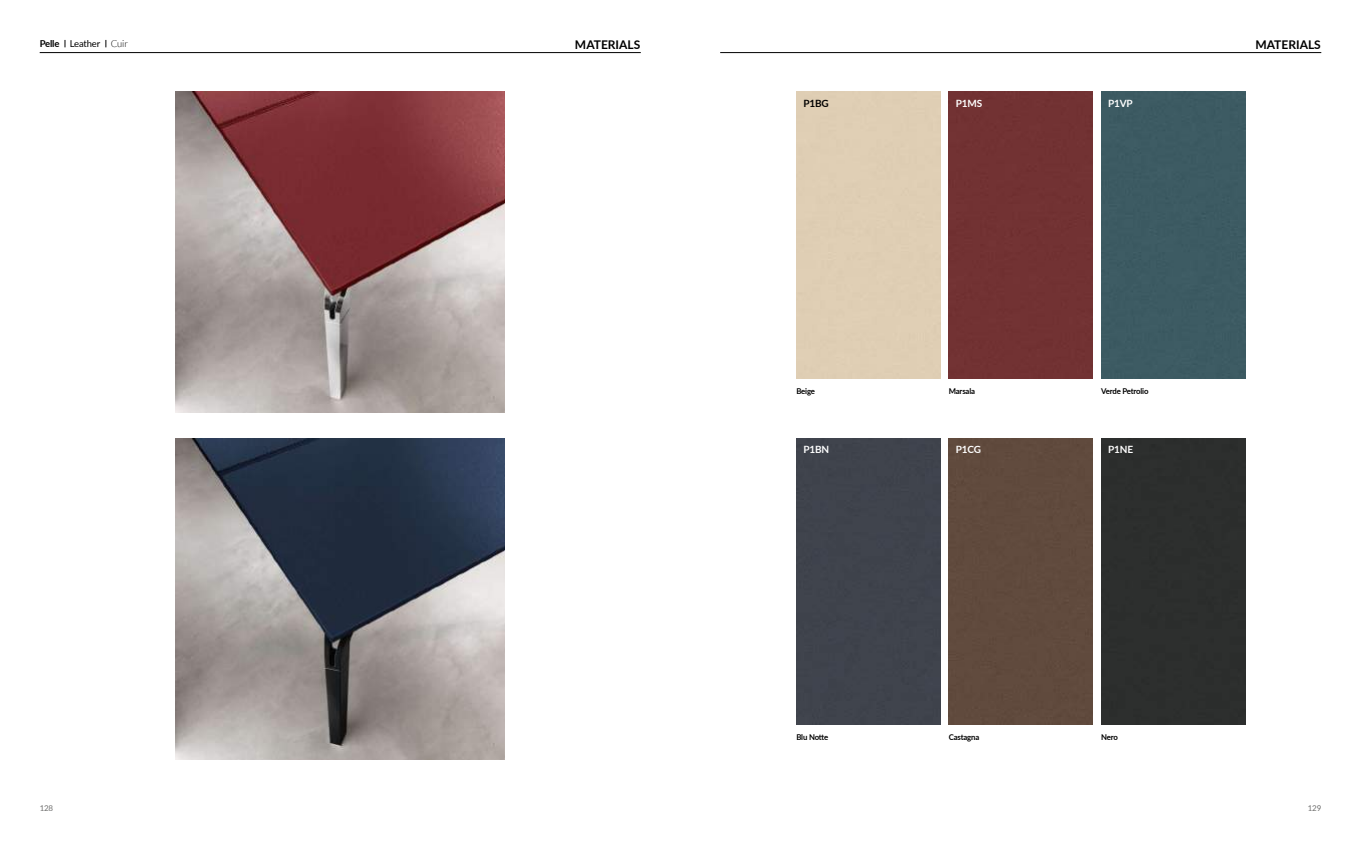
<style>
.page{position:relative;width:1361px;height:851px;background:#fff}
.page>*{position:absolute;margin:0;border:0;box-sizing:border-box;transform-origin:0 0}
.t1{font:700 12px "Lato";color:#000}
.t2{font:700 10px "Lato";letter-spacing:-.02em;color:#fff}
.t3{font:700 10px "Lato";color:#000}
.t4{font:9.5px "Lato";letter-spacing:-.02em;color:#000}
.t5{font:700 8px "Lato";letter-spacing:-.02em;color:#000}
.t6{font:8px "Lato";letter-spacing:-.02em;color:#6f6f6e}
.s1{font-weight:700}
.s2{font-weight:300}
</style>
<div class="page">
<div style="left:796px;top:438px;width:144px;height:286px;background:#3f434c"></div>
<div style="left:949px;top:438px;width:143px;height:286px;background:#604a3d"></div>
<div style="left:1101px;top:438px;width:144px;height:286px;background:#2d2f2e"></div>
<div style="left:949px;top:92px;width:143px;height:286px;background:#723233"></div>
<div style="left:1101px;top:92px;width:144px;height:286px;background:#3d5b63"></div>
<img style="left:176px;top:438px;width:329px;height:321px">
<img style="left:176px;top:92px;width:329px;height:320px">
<hr style="left:720px;top:52px;width:601px;height:1px;background:#000">
<hr style="left:40px;top:52px;width:601px;height:1px;background:#000">
<p class="t4" style="left:40px;top:37px;width:90px"><span class="s1">Pelle</span> Leather <span class="s2">Cuir</span></p>
<h1 class="t1" style="left:575px;top:36px;width:67px">MATERIALS</h1>
<h1 class="t1" style="left:1255px;top:36px;width:67px">MATERIALS</h1>
<p class="t3" style="left:803px;top:96px;width:27px">P1BG</p>
<p class="t2" style="left:956px;top:96px;width:28px">P1MS</p>
<p class="t2" style="left:1108px;top:96px;width:26px">P1VP</p>
<p class="t5" style="left:796px;top:384px;width:20px">Beige</p>
<p class="t5" style="left:949px;top:384px;width:28px">Marsala</p>
<p class="t5" style="left:1101px;top:384px;width:49px">Verde Petrolio</p>
<p class="t2" style="left:803px;top:442px;width:27px">P1BN</p>
<p class="t2" style="left:956px;top:442px;width:27px">P1CG</p>
<p class="t2" style="left:1108px;top:442px;width:26px">P1NE</p>
<p class="t5" style="left:796px;top:731px;width:33px">Blu Notte</p>
<p class="t5" style="left:949px;top:731px;width:32px">Castagna</p>
<p class="t5" style="left:1101px;top:731px;width:18px">Nero</p>
<p class="t6" style="left:40px;top:802px;width:15px">128</p>
<p class="t6" style="left:1307px;top:802px;width:15px">129</p>
</div>
